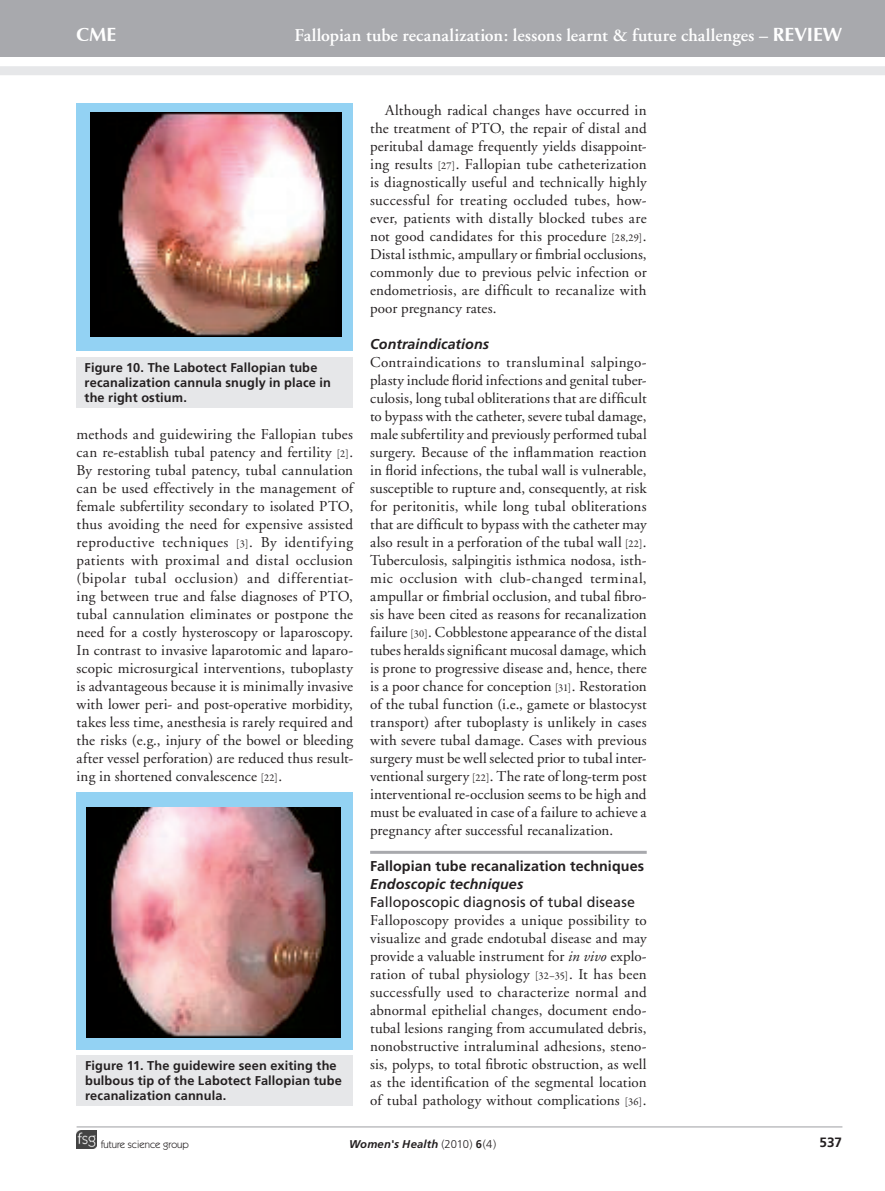
<style>
.page{position:relative;width:885px;height:1191px;background:#fff}
.page>*{position:absolute;margin:0;border:0;box-sizing:border-box;transform-origin:0 0}
.t1{font:30px "Iris UPC Bold";color:#fff}
.t2{font:600 18px "Adobe Garamond";letter-spacing:.005em;color:#fff}
.bodyfirst{font:15px/18px "Adobe Garamond";letter-spacing:.01em;color:#231f20;text-align:justify}
.bodyindent{font:15px/18px "Adobe Garamond";letter-spacing:.015em;color:#231f20;text-align:justify}
.crosshead2{font:italic 700 14.25px "Frutiger";letter-spacing:.005em;color:#231f20}
.crosshead1{font:700 14.25px "Frutiger";letter-spacing:.005em;color:#231f20}
.crosshead3{font:14.25px "Frutiger";letter-spacing:.005em;color:#231f20}
.t3{font:700 13.5px "Frutiger";color:#231f20}
.figurecaption{font:700 12.75px/15px "Frutiger";letter-spacing:.01em;color:#231f20}
.t4{font:italic 700 11.25px "Frutiger";letter-spacing:.015em;color:#231f20}
.t5{font:10.5px "Itc Kabel";color:#231f20}
.s1{font-family:"Iris UPC Bold";font-weight:400;font-size:30px}
.s2{font-family:"Garamond Premr Pro";font-size:10.5px}
.s3{font-style:italic}
.s4{font-weight:300;font-style:normal}
.s5{font-style:normal}
</style>
<div class="page">
<hr style="left:77px;top:1126px;width:765px;height:1px;background:#a8a9ad">
<div style="left:0;top:0;width:884px;height:57px;background:#a8a9ad"></div>
<div style="left:0;top:66px;width:884px;height:9px;background:#e6e7e9"></div>
<img style="left:77px;top:1130px;width:19px;height:18px">
<div style="left:77px;top:103px;width:276px;height:248px;background:#93d2f3"></div>
<img style="left:90px;top:113px;width:251px;height:224px">
<div style="left:76px;top:792px;width:276px;height:257px;background:#93d2f3"></div>
<img style="left:87px;top:807px;width:254px;height:230px">
<hr style="left:370px;top:851px;width:276px;height:3px;background:#a8a9ad">
<div style="left:76px;top:357px;width:276px;height:51px;background:#e6e7e9"></div>
<div style="left:77px;top:1055px;width:276px;height:51px;background:#e6e7e9"></div>
<h1 class="t1" style="left:77px;top:13px;width:41px">CME</h1>
<p class="t2" style="left:294px;top:26px;width:502px">Fallopian tube recanalization: lessons learnt &amp; future challenges – <span class="s1">Review</span></p>
<p class="figurecaption" style="left:85px;top:359px;width:248px">Figure 10. The Labotect Fallopian tube recanalization cannula snugly in place in the right ostium.</p>
<p class="bodyfirst" style="left:77px;top:425px;width:278px">methods and guidewiring the Fallopian tubes can re-establish tubal patency and fertility <span class="s2">[2]</span>.<br>By restoring tubal patency, tubal cannulation can be used effectively in the management of female subfertility secondary to isolated PTO, thus avoiding the need for expensive assisted reproductive techniques <span class="s2">[3]</span>. By identifying patients with proximal and distal occlusion (bipolar tubal occlusion) and differentiat&shy;ing between true and false diagnoses of PTO, tubal cannulation eliminates or postpone the need for a costly hysteroscopy or laparoscopy.<br>In contrast to invasive laparotomic and laparo&shy;scopic microsurgical interventions, tuboplasty is advantageous because it is minimally invasive with lower peri- and post-operative morbidity, takes less time, anesthesia is rarely required and the risks (e.g., injury of the bowel or bleeding after vessel perforation) are reduced thus result&shy;ing in shortened convalescence <span class="s2">[22]</span>.</p>
<p class="figurecaption" style="left:85px;top:1057px;width:258px">Figure 11. The guidewire seen exiting the bulbous tip of the Labotect Fallopian tube recanalization cannula.</p>
<p class="bodyindent" style="left:370px;top:101px;width:278px;text-indent:15px">Although radical changes have occurred in the treatment of PTO, the repair of distal and peritubal damage frequently yields disappoint&shy;ing results <span class="s2">[27]</span>. Fallopian tube catheterization is diagnostically useful and technically highly successful for treating occluded tubes, how&shy;ever, patients with distally blocked tubes are not good candidates for this procedure <span class="s2">[28,29]</span>.<br>Distal isthmic, ampullary or fimbrial occlusions, commonly due to previous pelvic infection or endometriosis, are difficult to recanalize with poor pregnancy rates.</p>
<p class="crosshead2" style="left:370px;top:335px;width:120px">Contraindications</p>
<p class="bodyfirst" style="left:370px;top:353px;width:278px">Contraindications to transluminal salpingo&shy;plasty include florid infections and genital tuber&shy;culosis, long tubal obliterations that are difficult to bypass with the catheter, severe tubal damage, male subfertility and previously performed tubal surgery. Because of the inflammation reaction in florid infections, the tubal wall is vulnerable, susceptible to rupture and, consequently, at risk for peritonitis, while long tubal obliterations that are difficult to bypass with the catheter may also result in a perforation of the tubal wall <span class="s2">[22]</span>.<br>Tuberculosis, salpingitis isthmica nodosa, isth&shy;mic occlusion with club-changed terminal, ampullar or fimbrial occlusion, and tubal fibro&shy;sis have been cited as reasons for recanalization failure <span class="s2">[30]</span>. Cobblestone appearance of the distal tubes heralds significant mucosal damage, which is prone to progressive disease and, hence, there is a poor chance for conception <span class="s2">[31]</span>. Restoration of the tubal function (i.e., gamete or blastocyst transport) after tuboplasty is unlikely in cases with severe tubal damage. Cases with previous surgery must be well selected prior to tubal inter&shy;ventional surgery <span class="s2">[22]</span>. The rate of long-term post interventional re-occlusion seems to be high and must be evaluated in case of a failure to achieve a pregnancy after successful recanalization.</p>
<p class="crosshead1" style="left:370px;top:857px;width:275px">Fallopian tube recanalization techniques</p>
<p class="crosshead2" style="left:370px;top:875px;width:155px">Endoscopic techniques</p>
<p class="crosshead3" style="left:370px;top:893px;width:266px">Falloposcopic diagnosis of tubal disease</p>
<p class="bodyfirst" style="left:370px;top:911px;width:278px">Falloposcopy provides a unique possibility to visualize and grade endotubal disease and may provide a valuable instrument for <span class="s3">in vivo</span> explo&shy;ration of tubal physiology <span class="s2">[32–35]</span>. It has been successfully used to characterize normal and abnormal epithelial changes, document endo&shy;tubal lesions ranging from accumulated debris, nonobstructive intraluminal adhesions, steno&shy;sis, polyps, to total fibrotic obstruction, as well as the identification of the segmental location of tubal pathology without complications <span class="s2">[36]</span>.</p>
<p class="t5" style="left:101px;top:1138px;width:90px">future science group</p>
<p class="t4" style="left:349px;top:1137px;width:149px">Women's Health <span class="s4">(2010)</span> <span class="s5">6</span><span class="s4">(4)</span></p>
<p class="t3" style="left:819px;top:1134px;width:24px">537</p>
</div>
